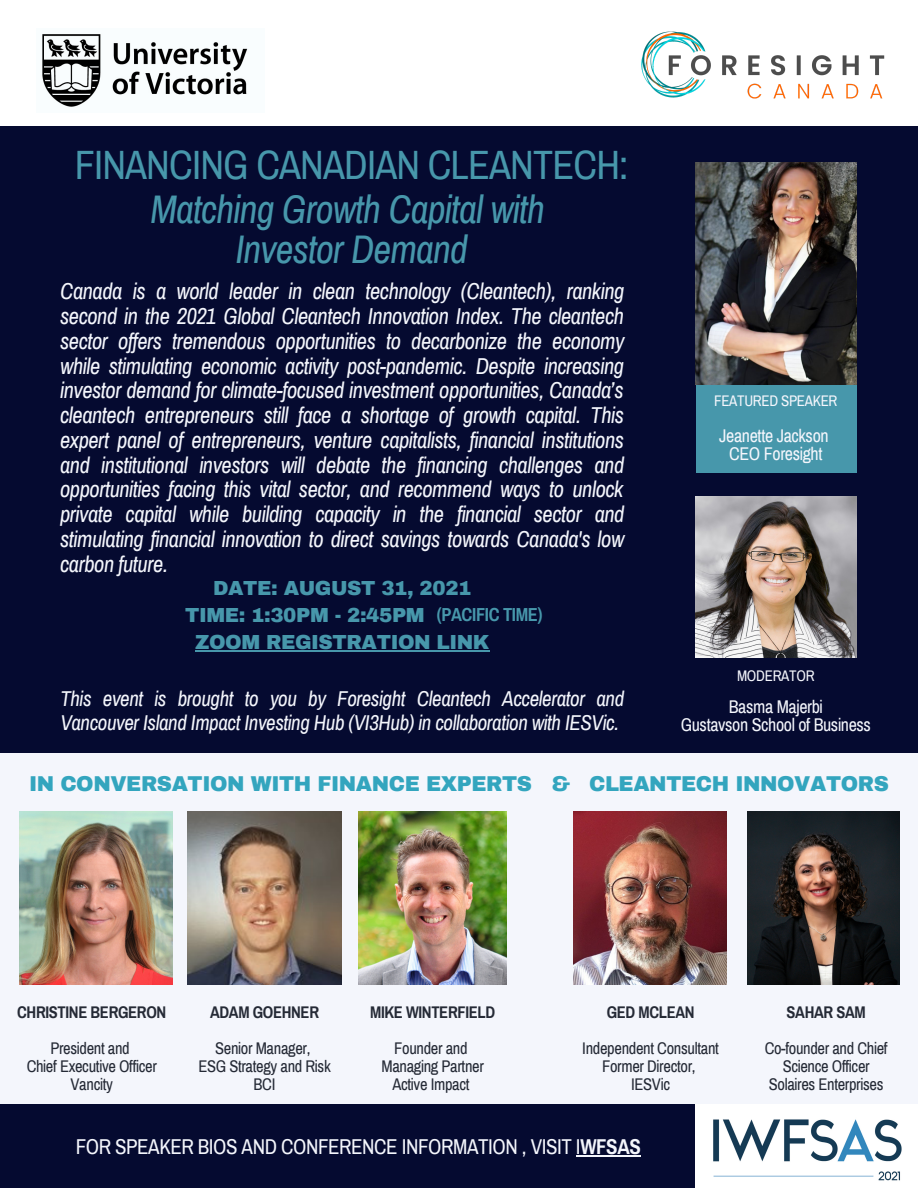
<style>
.page{position:relative;width:918px;height:1188px;background:#050a30}
.page>*{position:absolute;margin:0;border:0;box-sizing:border-box;transform-origin:0 0}
.t1{font:40.05px "Archivo Narrow";letter-spacing:-.02em;color:#4797ab}
.t2{font:italic 39px "Archivo Narrow";letter-spacing:-.02em;color:#4797ab}
.t3{font:italic 22.5px/24.8px "Archivo Narrow";letter-spacing:-.02em;color:#f4f6fc;text-align:justify}
.t4{font:italic 21px/23.7px "Archivo Narrow";letter-spacing:-.02em;color:#f4f6fc}
.t5{font:900 21px "Archivo";letter-spacing:-.02em;color:#33a5be}
.t6{font:21px "Archivo Narrow";letter-spacing:-.02em;color:#f4f6fc}
.t7{font:900 19.95px "Archivo";letter-spacing:-.02em;color:#4797ab}
.t8{font:700 18.45px "Archivo Narrow";letter-spacing:-.02em;color:#4797ab}
.t9{font:18px "Archivo Narrow";letter-spacing:-.02em;color:#f4f6fc}
.t10{font:16.5px/18px "Archivo Narrow";letter-spacing:-.02em;color:#252a36;text-align:center}
.t11{font:700 16.5px "Archivo Narrow";letter-spacing:-.02em;color:#252a36}
.t12{font:15px "Archivo Narrow";letter-spacing:-.02em;color:#f4f6fc}
.s1{font-weight:700}
</style>
<div class="page">
<div style="left:0;top:753px;width:918px;height:351px;background:#f4f6fc"></div>
<img style="left:188px;top:811px;width:154px;height:174px">
<img style="left:358px;top:811px;width:149px;height:174px">
<img style="left:574px;top:811px;width:153px;height:174px">
<div style="left:696px;top:384px;width:160px;height:89px;background:#4797ab"></div>
<img style="left:19px;top:811px;width:153px;height:174px">
<img style="left:747px;top:811px;width:152px;height:174px">
<img style="left:696px;top:162px;width:160px;height:223px">
<div style="left:0;top:0;width:918px;height:126px;background:#fff"></div>
<img style="left:641px;top:31px;width:244px;height:68px">
<hr style="left:580px;top:1155px;width:60px;height:1px;background:#f4f6fc">
<img style="left:696px;top:1104px;width:222px;height:84px">
<img style="left:696px;top:496px;width:160px;height:161px">
<img style="left:42px;top:34px;width:206px;height:73px">
<hr style="left:195px;top:650px;width:294px;height:1px;background:#4797ab">
<p class="t1" style="left:75px;top:144px;width:555px">FINANCING CANADIAN CLEANTECH:</p>
<p class="t2" style="left:150px;top:189px;width:396px">Matching Growth Capital with</p>
<p class="t2" style="left:236px;top:228px;width:234px">Investor Demand</p>
<p class="t3" style="left:60px;top:280px;width:566px">Canada is a world leader in clean technology (Cleantech), ranking second in the 2021 Global Cleantech Innovation Index. The cleantech sector offers tremendous opportunities to decarbonize the economy while stimulating economic activity post-pandemic. Despite increasing investor demand for climate-focused investment opportunities, Canada’s cleantech entrepreneurs still face a shortage of growth capital. This expert panel of entrepreneurs, venture capitalists, financial institutions and institutional investors will debate the financing challenges and opportunities facing this vital sector, and recommend ways to unlock private capital while building capacity in the financial sector and stimulating financial innovation to direct savings towards Canada's low carbon future.</p>
<p class="t7" style="left:213px;top:577px;width:260px">DATE: AUGUST 31, 2021</p>
<p class="t7" style="left:185px;top:604px;width:241px">TIME: 1:30PM - 2:45PM</p>
<p class="t7" style="left:195px;top:631px;width:296px">ZOOM REGISTRATION LINK</p>
<p class="t8" style="left:437px;top:605px;width:107px">(PACIFIC TIME)</p>
<p class="t4" style="left:60px;top:687px;width:565px">This event is brought to you by Foresight Cleantech Accelerator and<br>Vancouver Island Impact Investing Hub (VI3Hub) in collaboration with IESVic.</p>
<p class="t12" style="left:714px;top:393px;width:125px">FEATURED SPEAKER</p>
<p class="t9" style="left:719px;top:426px;width:111px">Jeanette Jackson</p>
<p class="t9" style="left:729px;top:444px;width:95px">CEO Foresight</p>
<p class="t12" style="left:737px;top:668px;width:79px">MODERATOR</p>
<p class="t9" style="left:729px;top:697px;width:96px">Basma Majerbi</p>
<p class="t9" style="left:681px;top:715px;width:192px">Gustavson School of Business</p>
<p class="t5" style="left:29px;top:772px;width:861px">IN CONVERSATION WITH FINANCE EXPERTS &amp; CLEANTECH INNOVATORS</p>
<p class="t11" style="left:17px;top:1003px;width:151px">CHRISTINE BERGERON</p>
<p class="t10" style="left:50px;top:1039px;width:81px">President and</p>
<p class="t10" style="left:27px;top:1057px;width:132px">Chief Executive Officer</p>
<p class="t10" style="left:71px;top:1075px;width:44px">Vancity</p>
<p class="t11" style="left:210px;top:1003px;width:111px">ADAM GOEHNER</p>
<p class="t10" style="left:215px;top:1039px;width:97px">Senior Manager,</p>
<p class="t10" style="left:198px;top:1057px;width:134px">ESG Strategy and Risk</p>
<p class="t10" style="left:254px;top:1075px;width:23px">BCI</p>
<p class="t11" style="left:370px;top:1003px;width:126px">MIKE WINTERFIELD</p>
<p class="t10" style="left:394px;top:1039px;width:75px">Founder and</p>
<p class="t10" style="left:381px;top:1057px;width:104px">Managing Partner</p>
<p class="t10" style="left:392px;top:1075px;width:79px">Active Impact</p>
<p class="t11" style="left:607px;top:1003px;width:89px">GED MCLEAN</p>
<p class="t10" style="left:582px;top:1039px;width:138px">Independent Consultant</p>
<p class="t10" style="left:602px;top:1057px;width:95px">Former Director,</p>
<p class="t10" style="left:631px;top:1075px;width:40px">IESVic</p>
<p class="t6" style="left:76px;top:1135px;width:567px">FOR SPEAKER BIOS AND CONFERENCE INFORMATION , VISIT I<span class="s1">WFSAS</span></p>
<p class="t11" style="left:787px;top:1003px;width:81px">SAHAR SAM</p>
<p class="t10" style="left:765px;top:1039px;width:124px">Co-founder and Chief<br>Science Officer</p>
<p class="t10" style="left:769px;top:1075px;width:116px">Solaires Enterprises</p>
</div>
